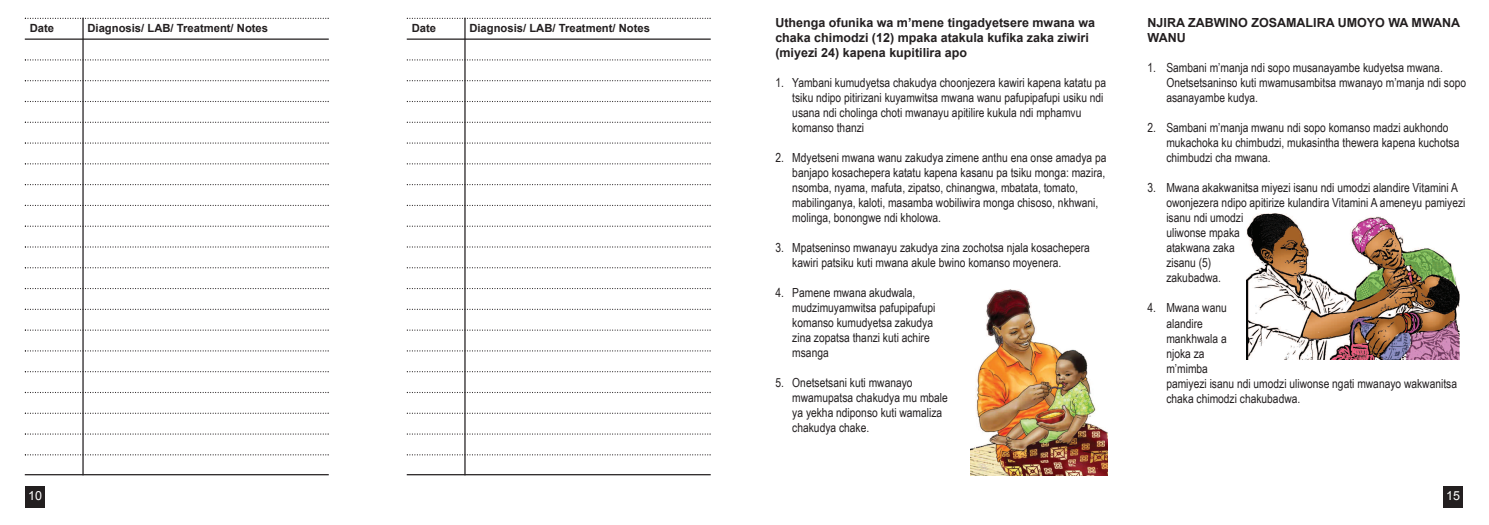
<style>
.page{position:relative;width:1489px;height:525px;background:#fff}
.page>*{position:absolute;margin:0;border:0;box-sizing:border-box;transform-origin:0 0}
.t1{font:12.5px/15px "Arial Narrow";color:#231f20}
.t2{font:700 12.5px/15px "Arial";color:#231f20}
.t3{font:12.5px "Arial";color:#fff}
.t4{font:700 11.25px "Arial";color:#231f20}
</style>
<div class="page">
<div style="left:25px;top:485px;width:20px;height:22px;background:#231f20"></div>
<div style="left:1443px;top:485px;width:19px;height:22px;background:#231f20"></div>
<img style="left:1246px;top:213px;width:214px;height:146px">
<img style="left:970px;top:289px;width:137px;height:186px">
<hr style="left:82px;top:18px;width:2px;height:457px;background:#231f20">
<svg style="left:25px;top:18px;width:304px;height:1px"></svg>
<hr style="left:25px;top:38px;width:304px;height:2px;background:#231f20">
<svg style="left:25px;top:59px;width:304px;height:1px"></svg>
<svg style="left:25px;top:80px;width:304px;height:1px"></svg>
<svg style="left:25px;top:101px;width:304px;height:1px"></svg>
<svg style="left:25px;top:122px;width:304px;height:1px"></svg>
<svg style="left:25px;top:142px;width:304px;height:2px"></svg>
<svg style="left:25px;top:163px;width:304px;height:1px"></svg>
<svg style="left:25px;top:184px;width:304px;height:1px"></svg>
<svg style="left:25px;top:205px;width:304px;height:1px"></svg>
<svg style="left:25px;top:225px;width:304px;height:2px"></svg>
<svg style="left:25px;top:246px;width:304px;height:1px"></svg>
<svg style="left:25px;top:267px;width:304px;height:1px"></svg>
<svg style="left:25px;top:288px;width:304px;height:1px"></svg>
<svg style="left:25px;top:308px;width:304px;height:2px"></svg>
<svg style="left:25px;top:329px;width:304px;height:1px"></svg>
<svg style="left:25px;top:350px;width:304px;height:1px"></svg>
<svg style="left:25px;top:371px;width:304px;height:1px"></svg>
<svg style="left:25px;top:391px;width:304px;height:2px"></svg>
<svg style="left:25px;top:412px;width:304px;height:1px"></svg>
<svg style="left:25px;top:433px;width:304px;height:1px"></svg>
<svg style="left:25px;top:454px;width:304px;height:1px"></svg>
<hr style="left:25px;top:474px;width:304px;height:1px;background:#231f20">
<hr style="left:464px;top:18px;width:1px;height:457px;background:#231f20">
<svg style="left:407px;top:18px;width:303px;height:1px"></svg>
<hr style="left:407px;top:38px;width:303px;height:2px;background:#231f20">
<svg style="left:407px;top:59px;width:303px;height:1px"></svg>
<svg style="left:407px;top:80px;width:303px;height:1px"></svg>
<svg style="left:407px;top:101px;width:303px;height:1px"></svg>
<svg style="left:407px;top:122px;width:303px;height:1px"></svg>
<svg style="left:407px;top:142px;width:303px;height:2px"></svg>
<svg style="left:407px;top:163px;width:303px;height:1px"></svg>
<svg style="left:407px;top:184px;width:303px;height:1px"></svg>
<svg style="left:407px;top:205px;width:303px;height:1px"></svg>
<svg style="left:407px;top:225px;width:303px;height:2px"></svg>
<svg style="left:407px;top:246px;width:303px;height:1px"></svg>
<svg style="left:407px;top:267px;width:303px;height:1px"></svg>
<svg style="left:407px;top:288px;width:303px;height:1px"></svg>
<svg style="left:407px;top:308px;width:303px;height:2px"></svg>
<svg style="left:407px;top:329px;width:303px;height:1px"></svg>
<svg style="left:407px;top:350px;width:303px;height:1px"></svg>
<svg style="left:407px;top:371px;width:303px;height:1px"></svg>
<svg style="left:407px;top:391px;width:303px;height:2px"></svg>
<svg style="left:407px;top:412px;width:303px;height:1px"></svg>
<svg style="left:407px;top:433px;width:303px;height:1px"></svg>
<svg style="left:407px;top:454px;width:303px;height:1px"></svg>
<hr style="left:407px;top:474px;width:303px;height:1px;background:#231f20">
<p class="t4" style="left:30px;top:21px;width:26px">Date</p>
<p class="t4" style="left:87px;top:21px;width:182px">Diagnosis/ LAB/ Treatment/ Notes</p>
<p class="t4" style="left:412px;top:21px;width:26px">Date</p>
<p class="t4" style="left:469px;top:21px;width:182px">Diagnosis/ LAB/ Treatment/ Notes</p>
<p class="t2" style="left:775px;top:15px;width:321px">Uthenga ofunika wa m’mene tingadyetsere mwana wa chaka chimodzi (12) mpaka atakula kufika zaka ziwiri (miyezi 24) kapena kupitilira apo</p>
<p class="t1" style="left:792px;top:75px;width:315px;text-indent:-17px">1. Yambani kumudyetsa chakudya choonjezera kawiri kapena katatu pa tsiku ndipo pitirizani kuyamwitsa mwana wanu pafupipafupi usiku ndi usana ndi cholinga choti mwanayu apitilire kukula ndi mphamvu komanso thanzi</p>
<p class="t1" style="left:792px;top:150px;width:315px;text-indent:-17px">2. Mdyetseni mwana wanu zakudya zimene anthu ena onse amadya pa banjapo kosachepera katatu kapena kasanu pa tsiku monga: mazira, nsomba, nyama, mafuta, zipatso, chinangwa, mbatata, tomato, mabilinganya, kaloti, masamba wobiliwira monga chisoso, nkhwani, molinga, bonongwe ndi kholowa.</p>
<p class="t1" style="left:792px;top:240px;width:299px;text-indent:-17px">3. Mpatseninso mwanayu zakudya zina zochotsa njala kosachepera kawiri patsiku kuti mwana akule bwino komanso moyenera.</p>
<p class="t1" style="left:792px;top:285px;width:145px;text-indent:-17px">4. Pamene mwana akudwala, mudzimuyamwitsa pafupipafupi komanso kumudyetsa zakudya zina zopatsa thanzi kuti achire msanga</p>
<p class="t1" style="left:792px;top:375px;width:157px;text-indent:-17px">5. Onetsetsani kuti mwanayo mwamupatsa chakudya mu mbale ya yekha ndiponso kuti wamaliza chakudya chake.</p>
<p class="t2" style="left:1147px;top:15px;width:314px">NJIRA ZABWINO ZOSAMALIRA UMOYO WA MWANA<br>WANU</p>
<p class="t1" style="left:1166px;top:60px;width:301px;text-indent:-19px">1. Sambani m’manja ndi sopo musanayambe kudyetsa mwana.<br>Onetsetsaninso kuti mwamusambitsa mwanayo m’manja ndi sopo asanayambe kudya.</p>
<p class="t1" style="left:1166px;top:120px;width:294px;text-indent:-19px">2. Sambani m’manja mwanu ndi sopo komanso madzi aukhondo mukachoka ku chimbudzi, mukasintha thewera kapena kuchotsa chimbudzi cha mwana.</p>
<p class="t1" style="left:1166px;top:180px;width:300px;text-indent:-19px">3. Mwana akakwanitsa miyezi isanu ndi umodzi alandire Vitamini A owonjezera ndipo apitirize kulandira Vitamini A ameneyu pamiyezi isanu ndi umodzi<br>uliwonse mpaka<br>atakwana zaka<br>zisanu (5)<br>zakubadwa.</p>
<p class="t1" style="left:1166px;top:300px;width:292px;text-indent:-19px">4. Mwana wanu<br>alandire<br>mankhwala a<br>njoka za<br>m’mimba<br>pamiyezi isanu ndi umodzi uliwonse ngati mwanayo wakwanitsa chaka chimodzi chakubadwa.</p>
<p class="t3" style="left:28px;top:489px;width:15px">10</p>
<p class="t3" style="left:1446px;top:489px;width:15px">15</p>
</div>
